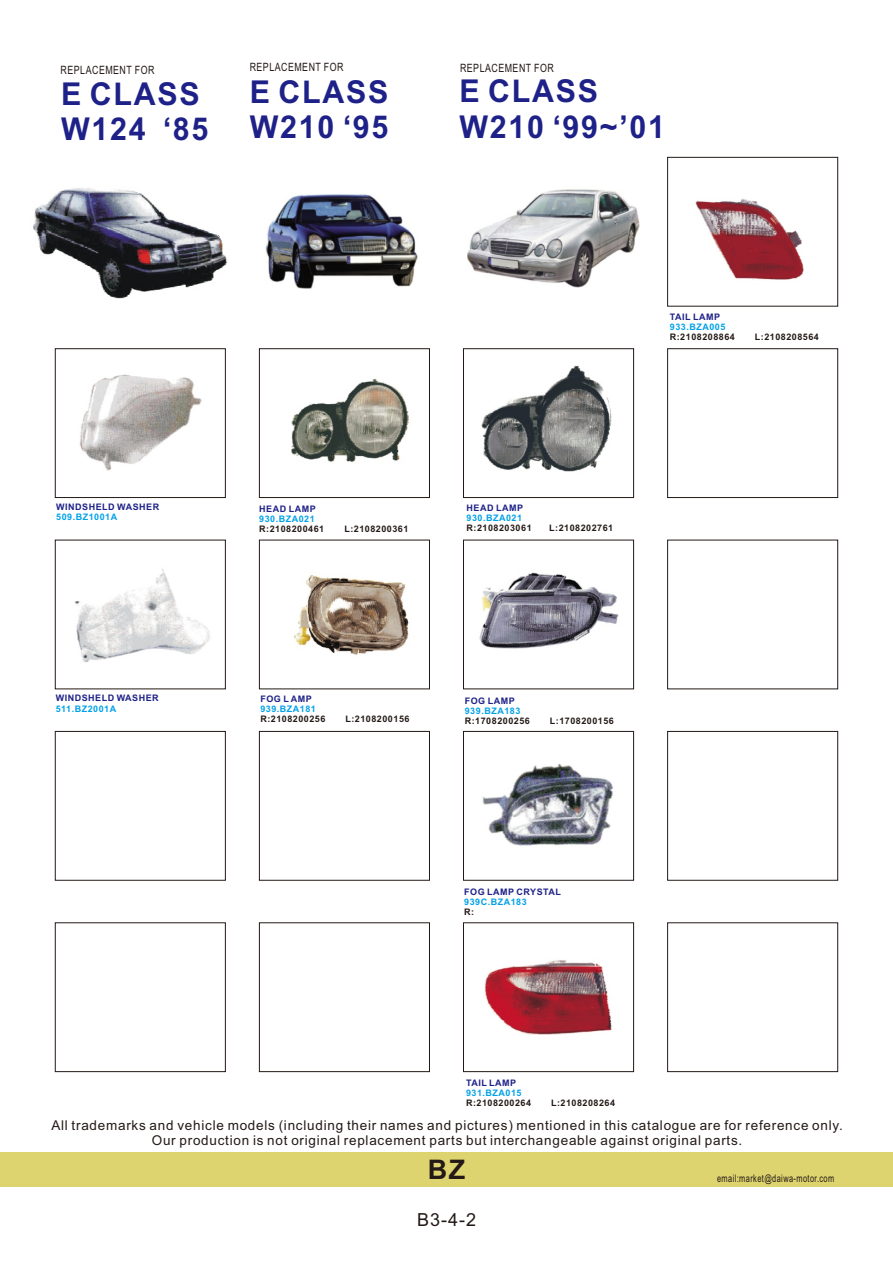
<style>
.page{position:relative;width:893px;height:1263px;background:#fff}
.page>*{position:absolute;margin:0;border:0;box-sizing:border-box;transform-origin:0 0}
.t1{font:700 31.5px/35.2px "Arial";letter-spacing:.055em;color:#1e2188}
.t2{font:700 27px "Arial";color:#231916}
.t3{font:18px "Arial";color:#231916}
.t4{font:13.5px/15.1px "Arial";letter-spacing:.055em;color:#231916;text-align:center}
.t5{font:11.4px "Arial";letter-spacing:.055em;color:#231916;scale:.77 1}
.t6{font:10.5px "Arial";letter-spacing:.055em;color:#231916;scale:.7 1}
.t7{font:700 9px "Arial";letter-spacing:.055em;color:#231916}
.t8{font:700 9px "Arial";letter-spacing:.055em;color:#00a1e9}
.t9{font:700 9px "Arial";letter-spacing:.055em;color:#1e2188}
</style>
<div class="page">
<div style="left:0;top:1152px;width:892px;height:34px;background:#ded46f"></div>
<div style="left:667px;top:157px;width:171px;height:150px;border:1px solid #231916"></div>
<div style="left:55px;top:348px;width:171px;height:150px;border:1px solid #231916"></div>
<div style="left:259px;top:348px;width:171px;height:150px;border:1px solid #231916"></div>
<div style="left:463px;top:348px;width:171px;height:150px;border:1px solid #231916"></div>
<div style="left:667px;top:348px;width:171px;height:150px;border:1px solid #231916"></div>
<div style="left:55px;top:540px;width:171px;height:149px;border:1px solid #231916"></div>
<div style="left:259px;top:540px;width:171px;height:149px;border:1px solid #231916"></div>
<div style="left:463px;top:540px;width:171px;height:149px;border:1px solid #231916"></div>
<div style="left:667px;top:540px;width:171px;height:149px;border:1px solid #231916"></div>
<div style="left:55px;top:731px;width:171px;height:150px;border:1px solid #231916"></div>
<div style="left:259px;top:731px;width:171px;height:150px;border:1px solid #231916"></div>
<div style="left:463px;top:731px;width:171px;height:150px;border:1px solid #231916"></div>
<div style="left:667px;top:731px;width:171px;height:150px;border:1px solid #231916"></div>
<div style="left:55px;top:922px;width:171px;height:150px;border:1px solid #231916"></div>
<div style="left:259px;top:922px;width:171px;height:150px;border:1px solid #231916"></div>
<div style="left:463px;top:922px;width:171px;height:150px;border:1px solid #231916"></div>
<div style="left:667px;top:922px;width:171px;height:150px;border:1px solid #231916"></div>
<img style="left:291px;top:379px;width:118px;height:84px">
<img style="left:294px;top:575px;width:120px;height:80px">
<img style="left:481px;top:365px;width:131px;height:107px">
<img style="left:695px;top:199px;width:109px;height:81px">
<img style="left:479px;top:572px;width:140px;height:77px">
<img style="left:482px;top:764px;width:131px;height:82px">
<img style="left:484px;top:960px;width:128px;height:75px">
<img style="left:265px;top:194px;width:153px;height:95px">
<img style="left:467px;top:189px;width:173px;height:99px">
<img style="left:33px;top:187px;width:195px;height:112px">
<img style="left:79px;top:374px;width:123px;height:97px">
<img style="left:75px;top:568px;width:135px;height:95px">
<p class="t5" style="left:61px;top:65px;width:123px">REPLACEMENT FOR</p>
<h1 class="t1" style="left:61px;top:79px;width:149px">E CLASS<br>W124 ‘85</h1>
<p class="t5" style="left:250px;top:63px;width:123px">REPLACEMENT FOR</p>
<h1 class="t1" style="left:250px;top:77px;width:140px">E CLASS<br>W210 ‘95</h1>
<p class="t5" style="left:460px;top:63px;width:123px">REPLACEMENT FOR</p>
<h1 class="t1" style="left:459px;top:77px;width:207px">E CLASS<br>W210 ‘99~’01</h1>
<p class="t9" style="left:56px;top:504px;width:104px">WINDSHELD WASHER</p>
<p class="t8" style="left:56px;top:514px;width:63px">509.BZ1001A</p>
<p class="t9" style="left:56px;top:695px;width:104px">WINDSHELD WASHER</p>
<p class="t8" style="left:56px;top:705px;width:62px">511.BZ2001A</p>
<p class="t9" style="left:670px;top:314px;width:52px">TAIL LAMP</p>
<p class="t8" style="left:670px;top:324px;width:57px">933.BZA005</p>
<p class="t7" style="left:670px;top:334px;width:67px">R:2108208864</p>
<p class="t7" style="left:755px;top:334px;width:66px">L:2108208564</p>
<p class="t9" style="left:259px;top:506px;width:58px">HEAD LAMP</p>
<p class="t8" style="left:259px;top:516px;width:57px">930.BZA021</p>
<p class="t7" style="left:259px;top:526px;width:67px">R:2108200461</p>
<p class="t7" style="left:344px;top:526px;width:66px">L:2108200361</p>
<p class="t9" style="left:467px;top:504px;width:58px">HEAD LAMP</p>
<p class="t8" style="left:467px;top:514px;width:57px">930.BZA021</p>
<p class="t7" style="left:467px;top:524px;width:67px">R:2108203061</p>
<p class="t7" style="left:549px;top:524px;width:66px">L:2108202761</p>
<p class="t9" style="left:260px;top:696px;width:53px">FOG L AMP</p>
<p class="t8" style="left:260px;top:706px;width:57px">939.BZA181</p>
<p class="t7" style="left:260px;top:716px;width:67px">R:2108200256</p>
<p class="t7" style="left:345px;top:716px;width:66px">L:2108200156</p>
<p class="t9" style="left:465px;top:698px;width:51px">FOG LAMP</p>
<p class="t8" style="left:465px;top:708px;width:57px">939.BZA183</p>
<p class="t7" style="left:465px;top:718px;width:67px">R:1708200256</p>
<p class="t7" style="left:550px;top:718px;width:66px">L:1708200156</p>
<p class="t9" style="left:464px;top:888px;width:98px">FOG LAMP CRYSTAL</p>
<p class="t8" style="left:464px;top:898px;width:64px">939C.BZA183</p>
<p class="t7" style="left:464px;top:908px;width:11px">R:</p>
<p class="t9" style="left:466px;top:1079px;width:52px">TAIL LAMP</p>
<p class="t8" style="left:466px;top:1089px;width:57px">931.BZA015</p>
<p class="t7" style="left:466px;top:1099px;width:67px">R:2108200264</p>
<p class="t7" style="left:551px;top:1099px;width:66px">L:2108208264</p>
<p class="t4" style="left:51px;top:1119px;width:793px">All trademarks and vehicle models (including their names and pictures) mentioned in this catalogue are for reference only.<br>Our production is not original replacement parts but interchangeable against original parts.</p>
<h2 class="t2" style="left:428px;top:1159px;width:39px">BZ</h2>
<h3 class="t3" style="left:417px;top:1213px;width:61px">B3-4-2</h3>
<p class="t6" style="left:717px;top:1175px;width:169px">email:market@daiwa-motor.com</p>
</div>
